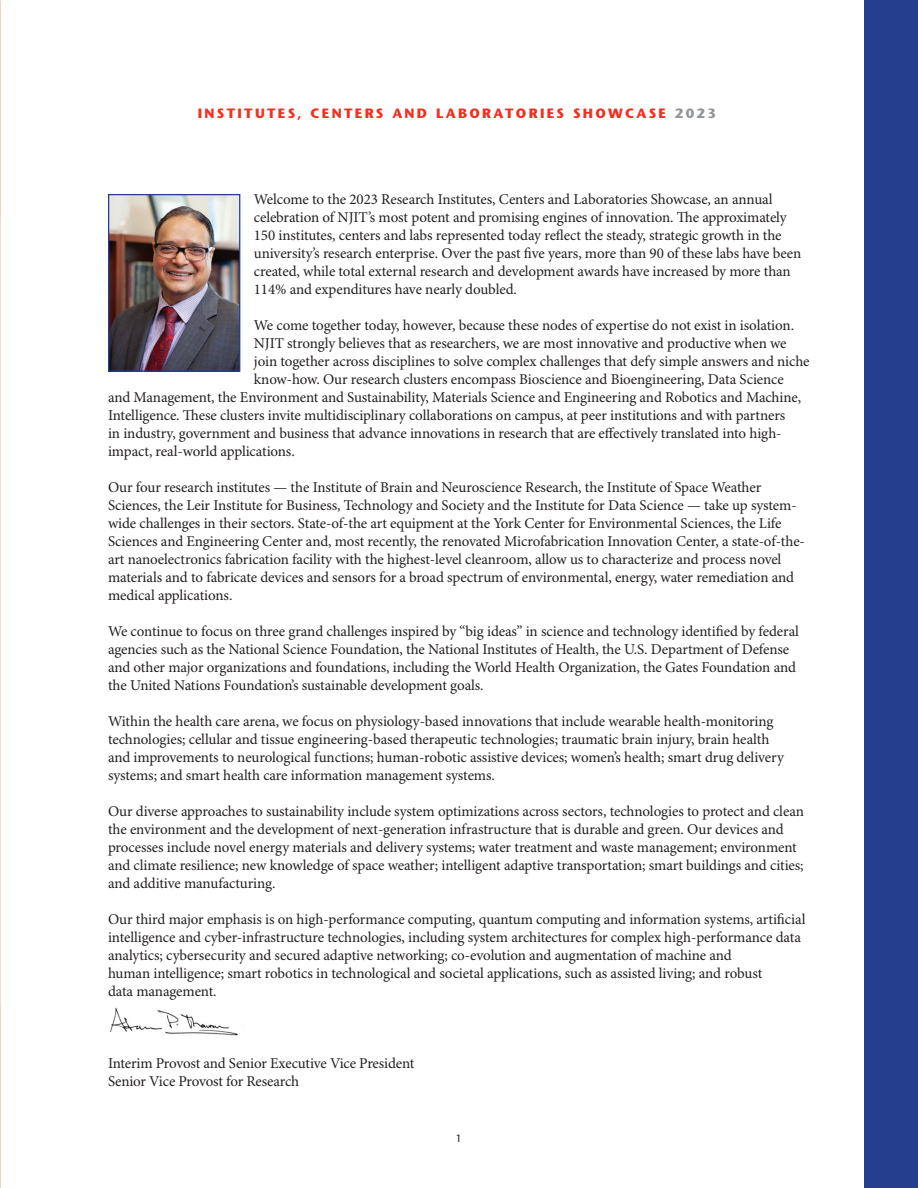
<style>
.page{position:relative;width:918px;height:1188px;background:#fff}
.page>*{position:absolute;margin:0;border:0;box-sizing:border-box;transform-origin:0 0}
.t1{font:15px/18px "Minion Pro";letter-spacing:-.01em;color:#231f20}
.t2{font:700 13.5px "Stone Sans Std";letter-spacing:.17em;color:#ef3122}
.t3{font:500 10.5px "Stone Sans Std";color:#231f20}
.s1{color:#939598}
</style>
<div class="page">
<img style="left:0;top:216px;width:1px;height:789px">
<div style="left:864px;top:0;width:54px;height:1188px;background:#253f8e"></div>
<img style="left:110px;top:196px;width:128px;height:174px">
<div style="left:108px;top:194px;width:132px;height:178px;border:1px solid #253f8e"></div>
<img style="left:110px;top:1007px;width:128px;height:29px">
<p class="t2" style="left:198px;top:105px;width:520px">INSTITUTES, CENTERS AND LABORATORIES SHOWCASE <span class="s1">2023</span></p>
<p class="t1" style="left:254px;top:191px;width:549px">Welcome to the 2023 Research Institutes, Centers and Laboratories Showcase, an annual celebration of NJIT’s most potent and promising engines of innovation. The approximately 150 institutes, centers and labs represented today reflect the steady, strategic growth in the university’s research enterprise. Over the past five years, more than 90 of these labs have been created, while total external research and development awards have increased by more than 114% and expenditures have nearly doubled.</p>
<p class="t1" style="left:254px;top:317px;width:542px">We come together today, however, because these nodes of expertise do not exist in isolation.</p>
<p class="t1" style="left:254px;top:335px;width:534px">NJIT strongly believes that as researchers, we are most innovative and productive when we</p>
<p class="t1" style="left:254px;top:353px;width:557px">join together across disciplines to solve complex challenges that defy simple answers and niche</p>
<p class="t1" style="left:254px;top:371px;width:532px">know-how. Our research clusters encompass Bioscience and Bioengineering, Data Science</p>
<p class="t1" style="left:108px;top:389px;width:695px">and Management, the Environment and Sustainability, Materials Science and Engineering and Robotics and Machine,</p>
<p class="t1" style="left:108px;top:407px;width:679px">Intelligence. These clusters invite multidisciplinary collaborations on campus, at peer institutions and with partners</p>
<p class="t1" style="left:108px;top:425px;width:675px">in industry, government and business that advance innovations in research that are effectively translated into high-</p>
<p class="t1" style="left:108px;top:443px;width:188px">impact, real-world applications.</p>
<p class="t1" style="left:108px;top:479px;width:698px">Our four research institutes — the Institute of Brain and Neuroscience Research, the Institute of Space Weather Sciences, the Leir Institute for Business, Technology and Society and the Institute for Data Science — take up system&shy;wide challenges in their sectors. State-of-the art equipment at the York Center for Environmental Sciences, the Life Sciences and Engineering Center and, most recently, the renovated Microfabrication Innovation Center, a state-of-the&shy;art nanoelectronics fabrication facility with the highest-level cleanroom, allow us to characterize and process novel materials and to fabricate devices and sensors for a broad spectrum of environmental, energy, water remediation and medical applications.</p>
<p class="t1" style="left:108px;top:623px;width:693px">We continue to focus on three grand challenges inspired by “big ideas” in science and technology identified by federal agencies such as the National Science Foundation, the National Institutes of Health, the U.S. Department of Defense and other major organizations and foundations, including the World Health Organization, the Gates Foundation and the United Nations Foundation’s sustainable development goals.</p>
<p class="t1" style="left:108px;top:713px;width:677px">Within the health care arena, we focus on physiology-based innovations that include wearable health-monitoring technologies; cellular and tissue engineering-based therapeutic technologies; traumatic brain injury, brain health and improvements to neurological functions; human-robotic assistive devices; women’s health; smart drug delivery systems; and smart health care information management systems.</p>
<p class="t1" style="left:108px;top:803px;width:697px">Our diverse approaches to sustainability include system optimizations across sectors, technologies to protect and clean the environment and the development of next-generation infrastructure that is durable and green. Our devices and processes include novel energy materials and delivery systems; water treatment and waste management; environment and climate resilience; new knowledge of space weather; intelligent adaptive transportation; smart buildings and cities; and additive manufacturing.</p>
<p class="t1" style="left:108px;top:911px;width:699px">Our third major emphasis is on high-performance computing, quantum computing and information systems, artificial intelligence and cyber-infrastructure technologies, including system architectures for complex high-performance data analytics; cybersecurity and secured adaptive networking; co-evolution and augmentation of machine and</p>
<p class="t1" style="left:108px;top:965px;width:656px">human intelligence; smart robotics in technological and societal applications, such as assisted living; and robust</p>
<p class="t1" style="left:108px;top:983px;width:110px">data management.</p>
<p class="t1" style="left:108px;top:1055px;width:308px">Interim Provost and Senior Executive Vice President</p>
<p class="t1" style="left:108px;top:1073px;width:193px">Senior Vice Provost for Research</p>
<p class="t3" style="left:456px;top:1132px;width:8px">1</p>
</div>
